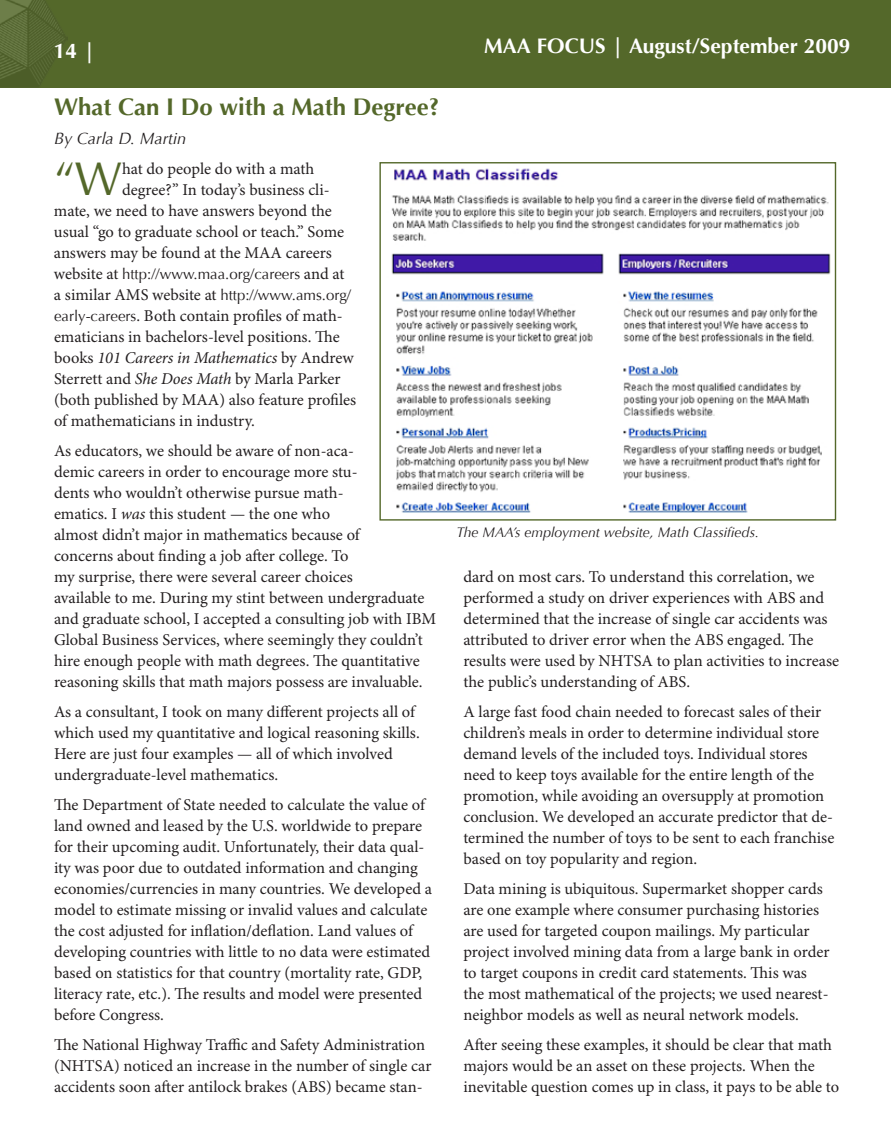
<style>
.page{position:relative;width:891px;height:1148px;background:#fff}
.page>*{position:absolute;margin:0;border:0;box-sizing:border-box;transform-origin:0 0}
.t1{font:47.1px "Optima";color:#54682a}
.t2{font:700 24px "Optima";color:#54682a}
.t3{font:700 21px "Optima";color:#fff}
.t4{font:16.5px/21px "Minion Pro";color:#231f20}
.t5{font:italic 16.5px "Optima";color:#231f20}
.t6{font:15px "Optima";color:#231f20}
.t7{font:italic 14.1px "Optima";color:#231f20}
.s1{font-family:"Minion Pro";font-size:16.5px}
.s2{font-family:"Optima";font-size:15px}
.s3{font-style:italic}
</style>
<div class="page">
<div style="left:0;top:0;width:891px;height:88px;background:#54682a"></div>
<img style="left:0;top:0;width:68px;height:87px">
<img style="left:391px;top:168px;width:440px;height:345px">
<p class="t3" style="left:54px;top:39px;width:43px">14 |</p>
<p class="t3" style="left:484px;top:34px;width:368px">MAA FOCUS | August/September 2009</p>
<h2 class="t2" style="left:54px;top:93px;width:387px">What Can I Do with a Math Degree?</h2>
<p class="t5" style="left:54px;top:128px;width:134px">By Carla D. Martin</p>
<h1 class="t1" style="left:54px;top:152px;width:70px">“W</h1>
<p class="t4" style="left:122px;top:159px;width:194px">hat do people do with a math</p>
<p class="t4" style="left:122px;top:180px;width:209px">degree?” In today’s business cli-</p>
<p class="t4" style="left:54px;top:201px;width:280px">mate, we need to have answers beyond the</p>
<p class="t4" style="left:54px;top:222px;width:292px">usual “go to graduate school or teach.” Some</p>
<p class="t4" style="left:54px;top:243px;width:279px">answers may be found at the MAA careers</p>
<p class="t6" style="left:54px;top:265px;width:292px"><span class="s1">website at</span> http://www.maa.org/careers <span class="s1">and at</span></p>
<p class="t4" style="left:54px;top:285px;width:304px">a similar AMS website at <span class="s2">http://www.ams.org/ early-careers</span>. Both contain profiles of math&shy;ematicians in bachelors-level positions. The books <span class="s3">101 Careers in Mathematics</span> by Andrew Sterrett and <span class="s3">She Does Math</span> by Marla Parker (both published by MAA) also feature profiles of mathematicians in industry.</p>
<p class="t4" style="left:54px;top:441px;width:384px">As educators, we should be aware of non-aca-<br>demic careers in order to encourage more stu-<br>dents who wouldn’t otherwise pursue math-<br>ematics. I <span class="s3">was</span> this student — the one who<br>almost didn’t major in mathematics because of<br>concerns about finding a job after college. To<br>my surprise, there were several career choices<br>available to me. During my stint between undergraduate and graduate school, I accepted a consulting job with IBM Global Business Services, where seemingly they couldn’t hire enough people with math degrees. The quantitative reasoning skills that math majors possess are invaluable.</p>
<p class="t4" style="left:54px;top:702px;width:367px">As a consultant, I took on many different projects all of which used my quantitative and logical reasoning skills.<br>Here are just four examples — all of which involved undergraduate-level mathematics.</p>
<p class="t4" style="left:54px;top:795px;width:380px">The Department of State needed to calculate the value of land owned and leased by the U.S. worldwide to prepare for their upcoming audit. Unfortunately, their data qual&shy;ity was poor due to outdated information and changing economies/currencies in many countries. We developed a model to estimate missing or invalid values and calculate the cost adjusted for inflation/deflation. Land values of developing countries with little to no data were estimated based on statistics for that country (mortality rate, GDP, literacy rate, etc.). The results and model were presented before Congress.</p>
<p class="t4" style="left:54px;top:1035px;width:379px">The National Highway Traffic and Safety Administration (NHTSA) noticed an increase in the number of single car accidents soon after antilock brakes (ABS) became stan-</p>
<p class="t7" style="left:457px;top:524px;width:304px">The MAA’s employment website, Math Classifieds.</p>
<p class="t4" style="left:463px;top:566px;width:377px">dard on most cars. To understand this correlation, we performed a study on driver experiences with ABS and determined that the increase of single car accidents was attributed to driver error when the ABS engaged. The results were used by NHTSA to plan activities to increase the public’s understanding of ABS.</p>
<p class="t4" style="left:463px;top:701px;width:373px">A large fast food chain needed to forecast sales of their children’s meals in order to determine individual store demand levels of the included toys. Individual stores need to keep toys available for the entire length of the promotion, while avoiding an oversupply at promotion conclusion. We developed an accurate predictor that de&shy;termined the number of toys to be sent to each franchise based on toy popularity and region.</p>
<p class="t4" style="left:463px;top:878px;width:368px">Data mining is ubiquitous. Supermarket shopper cards are one example where consumer purchasing histories are used for targeted coupon mailings. My particular project involved mining data from a large bank in order to target coupons in credit card statements. This was the most mathematical of the projects; we used nearest&shy;neighbor models as well as neural network models.</p>
<p class="t4" style="left:463px;top:1034px;width:377px">After seeing these examples, it should be clear that math majors would be an asset on these projects. When the inevitable question comes up in class, it pays to be able to</p>
</div>
